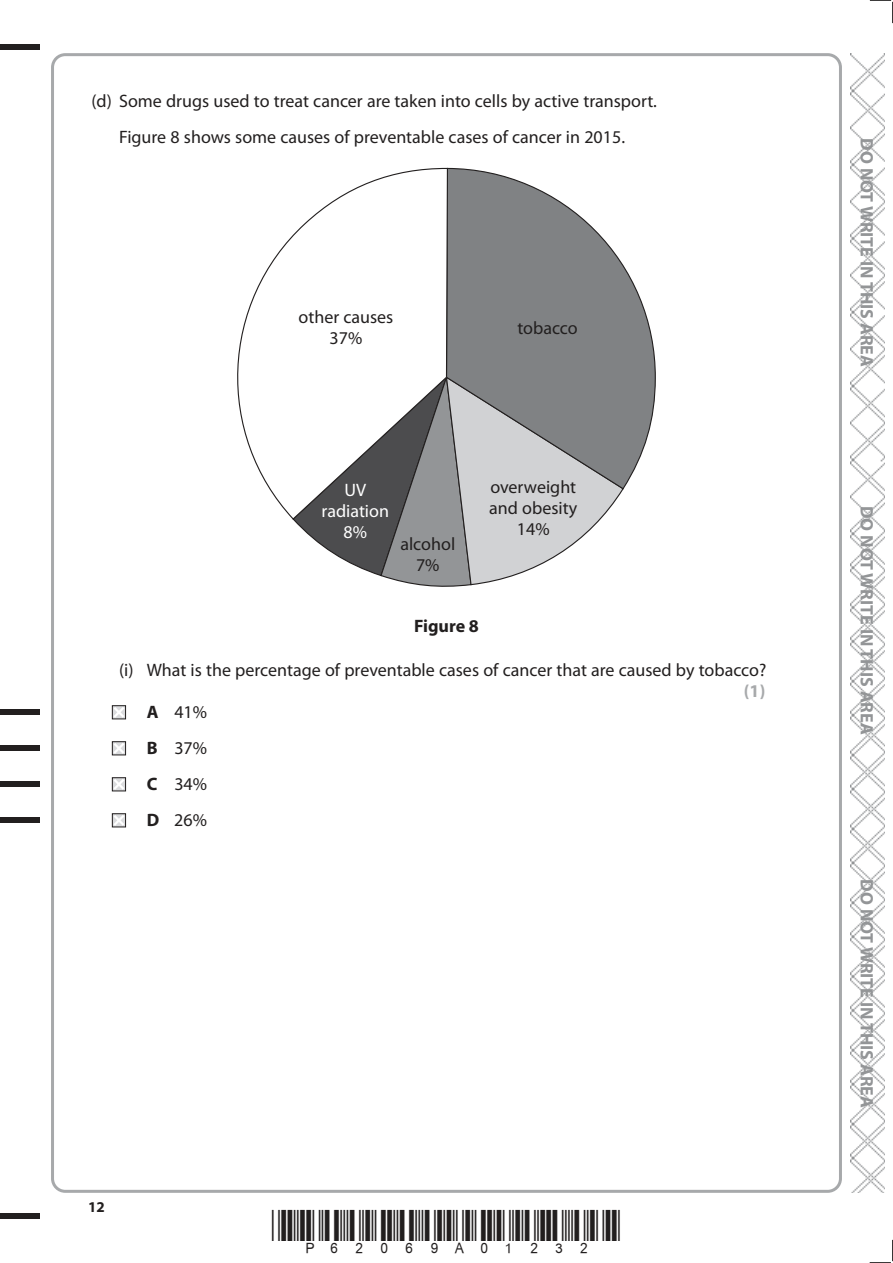
<style>
.page{position:relative;width:893px;height:1263px;background:#fff}
.page>*{position:absolute;margin:0;border:0;box-sizing:border-box;transform-origin:0 0}
.t1{font:18px/36px "Myriad Pro";color:#221f1f;text-align:center}
.t2{font:700 18px "Myriad Pro";color:#939597}
.t3{font:18px/21px "Myriad Pro";color:#fff;text-align:center}
.t4{font:700 18px "Myriad Pro";color:#221f1f}
.t5{font:700 18px "Myriad Pro";color:#a7a9ab}
.t6{font:700 15px "Myriad Pro";color:#221f1f}
.s1{font-weight:700}
</style>
<div class="page">
<div style="left:0;top:44px;width:40px;height:5px;background:#221f1f"></div>
<div style="left:0;top:1214px;width:40px;height:5px;background:#221f1f"></div>
<svg style="left:870px;top:0;width:23px;height:23px"></svg>
<svg style="left:870px;top:1240px;width:23px;height:23px"></svg>
<img style="left:850px;top:53px;width:34px;height:1140px">
<svg style="left:294px;top:490px;width:329px;height:97px"></svg>
<svg style="left:449px;top:168px;width:207px;height:322px"></svg>
<svg style="left:237px;top:168px;width:212px;height:353px"></svg>
<div style="left:0;top:709px;width:40px;height:6px;background:#221f1f"></div>
<div style="left:0;top:745px;width:40px;height:6px;background:#221f1f"></div>
<div style="left:0;top:781px;width:40px;height:6px;background:#221f1f"></div>
<div style="left:0;top:817px;width:40px;height:6px;background:#221f1f"></div>
<svg style="left:111px;top:705px;width:16px;height:15px"></svg>
<svg style="left:111px;top:741px;width:16px;height:15px"></svg>
<svg style="left:111px;top:777px;width:16px;height:15px"></svg>
<svg style="left:111px;top:813px;width:16px;height:15px"></svg>
<p class="t1" style="left:91px;top:85px;width:567px">(d) Some drugs used to treat cancer are taken into cells by active transport.<br>Figure 8 shows some causes of preventable cases of cancer in 2015.</p>
<p class="t1" style="left:299px;top:308px;width:96px;line-height:21px">other causes<br>37%</p>
<p class="t1" style="left:517px;top:312px;width:62px">tobacco</p>
<p class="t3" style="left:322px;top:481px;width:69px">UV radiation<br>8%</p>
<p class="t1" style="left:400px;top:535px;width:56px;line-height:21px">alcohol<br>7%</p>
<p class="t1" style="left:489px;top:478px;width:90px;line-height:21px">overweight and obesity<br>14%</p>
<p class="t4" style="left:414px;top:619px;width:66px">Figure 8</p>
<p class="t1" style="left:119px;top:654px;width:649px">(i) What is the percentage of preventable cases of cancer that are caused by tobacco?</p>
<p class="t5" style="left:744px;top:684px;width:23px">(1)</p>
<p class="t1" style="left:147px;top:696px;width:62px;text-align:justify"><span class="s1">A</span> 41% <span class="s1">B</span> 37% <span class="s1">C</span> 34% <span class="s1">D</span> 26%</p>
<p class="t6" style="left:88px;top:1201px;width:18px">12</p>
<p class="t2" style="left:877px;top:138px;width:230px;rotate:90deg">DO NOT WRITE IN THIS AREA</p>
<p class="t2" style="left:877px;top:506px;width:230px;rotate:90deg">DO NOT WRITE IN THIS AREA</p>
<p class="t2" style="left:877px;top:879px;width:230px;rotate:90deg">DO NOT WRITE IN THIS AREA</p>
</div>
